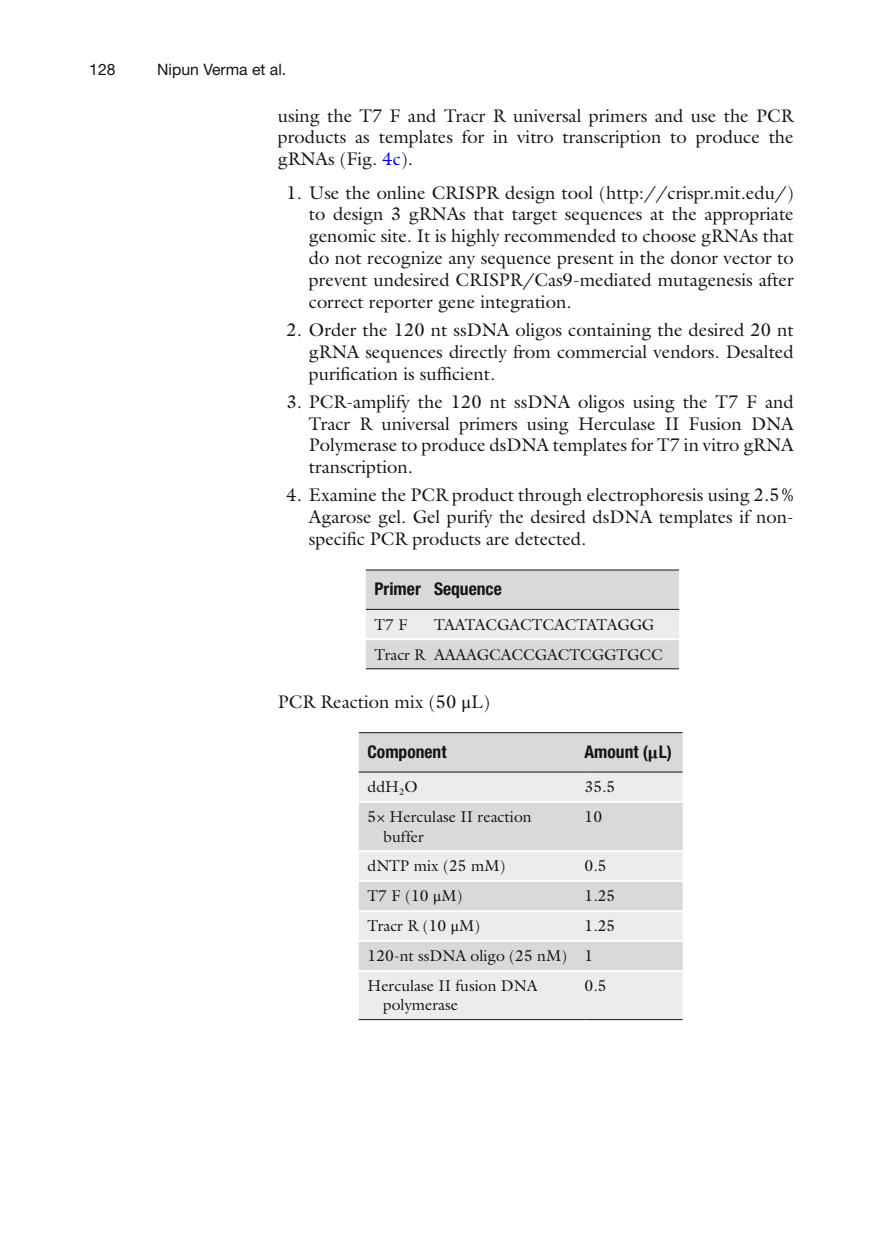
<style>
.page{position:relative;width:883px;height:1260px;background:#fff}
.page>*{position:absolute;margin:0;border:0;box-sizing:border-box;transform-origin:0 0}
.t1{font:18.38px/21.9px "Qtvxwc Galliard";color:#131413;text-align:justify}
.t2{font:700 condensed 17.5px "Yhvktr Helvetica Neue";color:#131413}
.t3{font:15.75px/29.9px "Qtvxwc Galliard";color:#131413}
.t4{font:15.75px "Jrbfcd Helvetica Neue";color:#131413}
.s1{color:#0000fa}
.s2{font-family:"Wglhsw STIX General"}
.s3{font-family:"Sgdtls STIX General";font-stretch:normal}
</style>
<div class="page">
<svg style="left:366px;top:571px;width:313px;height:97px;background:#dedede"></svg>
<hr style="left:366px;top:570px;width:68px;height:1px;background:#131413">
<hr style="left:366px;top:609px;width:68px;height:1px;background:#131413">
<hr style="left:434px;top:570px;width:245px;height:1px;background:#131413">
<hr style="left:434px;top:609px;width:245px;height:1px;background:#131413">
<hr style="left:434px;top:638px;width:245px;height:2px;background:#fff">
<hr style="left:434px;top:668px;width:245px;height:1px;background:#131413">
<hr style="left:366px;top:638px;width:68px;height:2px;background:#fff">
<hr style="left:366px;top:668px;width:68px;height:1px;background:#131413">
<div style="left:359px;top:733px;width:324px;height:39px;background:#d9d9d9"></div>
<svg style="left:359px;top:773px;width:324px;height:246px;background:#e3e3e3"></svg>
<hr style="left:359px;top:732px;width:226px;height:1px;background:#131413">
<hr style="left:359px;top:772px;width:226px;height:1px;background:#131413">
<hr style="left:585px;top:732px;width:98px;height:1px;background:#131413">
<hr style="left:585px;top:772px;width:98px;height:1px;background:#131413">
<hr style="left:359px;top:801px;width:324px;height:2px;background:#fff">
<hr style="left:359px;top:850px;width:324px;height:2px;background:#fff">
<hr style="left:359px;top:880px;width:324px;height:2px;background:#fff">
<hr style="left:359px;top:910px;width:324px;height:2px;background:#fff">
<hr style="left:359px;top:940px;width:324px;height:2px;background:#fff">
<hr style="left:585px;top:970px;width:98px;height:2px;background:#fff">
<hr style="left:585px;top:1019px;width:98px;height:1px;background:#131413">
<hr style="left:359px;top:970px;width:226px;height:2px;background:#fff">
<hr style="left:359px;top:1019px;width:226px;height:1px;background:#131413">
<p class="t4" style="left:89px;top:64px;width:28px">128</p>
<p class="t4" style="left:157px;top:64px;width:130px">Nipun Verma et al.</p>
<p class="t1" style="left:278px;top:106px;width:517px">using the T7 F and Tracr R universal primers and use the PCR products as templates for in vitro transcription to produce the gRNAs (Fig. <span class="s1">4c</span>).</p>
<p class="t1" style="left:309px;top:183px;width:486px;text-indent:-22px">1. Use the online CRISPR design tool (http://crispr.mit.edu/) to design 3 gRNAs that target sequences at the appropriate genomic site. It is highly recommended to choose gRNAs that do not recognize any sequence present in the donor vector to prevent undesired CRISPR/Cas9-mediated mutagenesis after correct reporter gene integration.</p>
<p class="t1" style="left:309px;top:321px;width:486px;text-indent:-22px">2. Order the 120 nt ssDNA oligos containing the desired 20 nt gRNA sequences directly from commercial vendors. Desalted purification is sufficient.</p>
<p class="t1" style="left:309px;top:392px;width:486px;text-indent:-22px">3. PCR-amplify the 120 nt ssDNA oligos using the T7 F and Tracr R universal primers using Herculase II Fusion DNA Polymerase to produce dsDNA templates for T7 in vitro gRNA transcription.</p>
<p class="t1" style="left:309px;top:486px;width:486px;text-indent:-22px">4. Examine the PCR product through electrophoresis using 2.5 % Agarose gel. Gel purify the desired dsDNA templates if non&shy;specific PCR products are detected.</p>
<p class="t2" style="left:375px;top:582px;width:129px">Primer Sequence</p>
<p class="t3" style="left:375px;top:611px;width:35px">T7 F</p>
<p class="t3" style="left:375px;top:611px;width:290px;text-indent:60px">TAATACGACTCACTATAGGG<br>Tracr R AAAAGCACCGACTCGGTGCC</p>
<p class="t1" style="left:278px;top:692px;width:214px">PCR Reaction mix (50 <span class="s2">μ</span>L)</p>
<p class="t2" style="left:368px;top:745px;width:80px">Component</p>
<p class="t2" style="left:585px;top:745px;width:89px">Amount (<span class="s3">μ</span>L)</p>
<p class="t3" style="left:368px;top:774px;width:52px">ddH <sub>2</sub>O</p>
<p class="t3" style="left:585px;top:774px;width:32px">35.5</p>
<p class="t3" style="left:383px;top:809px;width:150px;line-height:19.2px;text-indent:-16px">5× Herculase II reaction buffer</p>
<p class="t3" style="left:585px;top:804px;width:19px">10</p>
<p class="t3" style="left:368px;top:853px;width:139px">dNTP mix (25 mM)</p>
<p class="t3" style="left:585px;top:853px;width:24px">0.5</p>
<p class="t3" style="left:368px;top:883px;width:96px">T7 F (10 <span class="s2">μ</span>M)</p>
<p class="t3" style="left:585px;top:883px;width:32px">1.25</p>
<p class="t3" style="left:368px;top:913px;width:114px">Tracr R (10 <span class="s2">μ</span>M)</p>
<p class="t3" style="left:368px;top:913px;width:249px;text-indent:217px">1.25<br>120-nt ssDNA oligo (25 nM) 1<br>Herculase II fusion DNA</p>
<p class="t3" style="left:383px;top:992px;width:76px">polymerase</p>
<p class="t3" style="left:585px;top:972px;width:24px">0.5</p>
</div>
